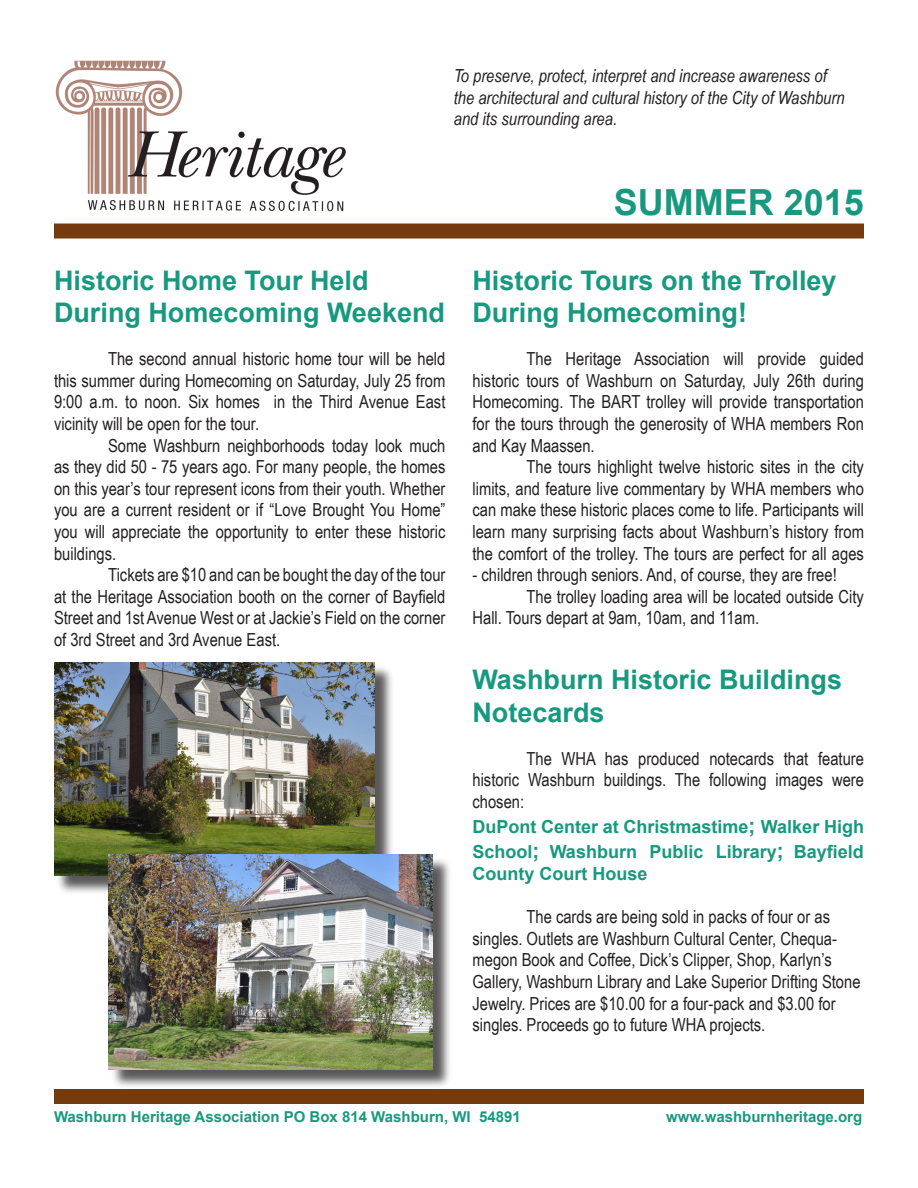
<style>
.page{position:relative;width:918px;height:1188px;background:#fff}
.page>*{position:absolute;margin:0;border:0;box-sizing:border-box;transform-origin:0 0}
.t1{font:700 36px "Arial";color:#17997f}
.t2{font:700 27px/32.4px "Arial";color:#17997f}
.t3{font:18px/21.6px "Arial Narrow";color:#231f20;text-align:justify}
.t4{font:italic 18px/21.6px "Arial Narrow";color:#231f20}
.t5{font:700 18px/25.2px "Arial";color:#17997f}
.t6{font:700 15px "Arial";color:#17997f}
.s1{font-size:21px}
</style>
<div class="page">
<img style="left:55px;top:60px;width:291px;height:152px">
<div style="left:54px;top:224px;width:810px;height:14px;background:#753a0d"></div>
<div style="left:54px;top:1089px;width:810px;height:15px;background:#753a0d"></div>
<div style="left:56px;top:664px;width:339px;height:231px;background:#231f20;opacity:.75"></div>
<img style="left:54px;top:663px;width:321px;height:213px">
<div style="left:110px;top:856px;width:343px;height:233px;background:#231f20;opacity:.75"></div>
<img style="left:109px;top:855px;width:324px;height:215px">
<p class="t4" style="left:454px;top:65px;width:374px">To preserve, protect, interpret and increase awareness of</p>
<p class="t4" style="left:454px;top:86px;width:392px">the architectural and cultural history of the City of Washburn and its surrounding area.</p>
<p class="t2" style="left:54px;top:265px;width:316px">Historic Home Tour Held</p>
<p class="t2" style="left:54px;top:297px;width:393px">During Homecoming Weekend</p>
<p class="t3" style="left:54px;top:347px;width:393px;text-indent:54px">The second annual historic home tour will be held this summer during Homecoming on Saturday, July 25 from 9:00 a.m. to noon. Six homes in the Third Avenue East vicinity will be open for the tour.</p>
<p class="t3" style="left:54px;top:434px;width:393px;text-indent:54px">Some Washburn neighborhoods today look much as they did 50 - 75 years ago. For many people, the homes on this year’s tour represent icons from their youth. Whether you are a current resident or if “Love Brought You Home” you will appreciate the opportunity to enter these historic buildings.</p>
<p class="t3" style="left:54px;top:563px;width:393px;text-indent:54px">Tickets are $10 and can be bought the day of the tour at the Heritage Association booth on the corner of Bayfield Street and 1st Avenue West or at Jackie’s Field on the corner of 3rd Street and 3rd Avenue East.</p>
<p class="t1" style="left:614px;top:179px;width:252px">SUMMER 2015</p>
<p class="t2" style="left:472px;top:265px;width:366px">Historic Tours on the Trolley<br>During Homecoming!</p>
<p class="t3" style="left:472px;top:347px;width:393px;text-indent:54px">The Heritage Association will provide guided historic tours of Washburn on Saturday, July 26th during Homecoming. The BART trolley will provide transportation for the tours through the generosity of WHA members Ron and Kay Maassen.</p>
<p class="t3" style="left:472px;top:455px;width:393px;text-indent:54px">The tours highlight twelve historic sites in the city limits, and feature live commentary by WHA members who can make these historic places come to life. Participants will learn many surprising facts about Washburn’s history from the comfort of the trolley. The tours are perfect for all ages</p>
<p class="t3" style="left:472px;top:563px;width:366px">- children through seniors. And, of course, they are free!</p>
<p class="t3" style="left:472px;top:585px;width:393px;text-indent:54px">The trolley loading area will be located outside City<br>Hall. Tours depart at 9am, 10am, and 11am.</p>
<p class="t2" style="left:472px;top:664px;width:371px">Washburn Historic Buildings<br>Notecards</p>
<p class="t3" style="left:472px;top:747px;width:393px;text-indent:54px">The WHA has produced notecards that feature historic Washburn buildings. The following images were chosen:</p>
<p class="t5" style="left:472px;top:815px;width:393px">DuPont Center at Christmastime<span class="s1">;</span> Walker High<br>School<span class="s1">;</span> Washburn Public Library<span class="s1">;</span> Bayfield</p>
<p class="t5" style="left:472px;top:862px;width:176px">County Court House</p>
<p class="t3" style="left:472px;top:905px;width:390px;text-align:left;text-indent:54px">The cards are being sold in packs of four or as singles. Outlets are Washburn Cultural Center, Chequa&shy;megon Book and Coffee, Dick’s Clipper, Shop, Karlyn’s Gallery, Washburn Library and Lake Superior Drifting Stone Jewelry. Prices are $10.00 for a four-pack and $3.00 for singles. Proceeds go to future WHA projects.</p>
<p class="t6" style="left:54px;top:1107px;width:468px">Washburn Heritage Association PO Box 814 Washburn, WI 54891</p>
<p class="t6" style="left:666px;top:1107px;width:198px">www.washburnheritage.org</p>
</div>
